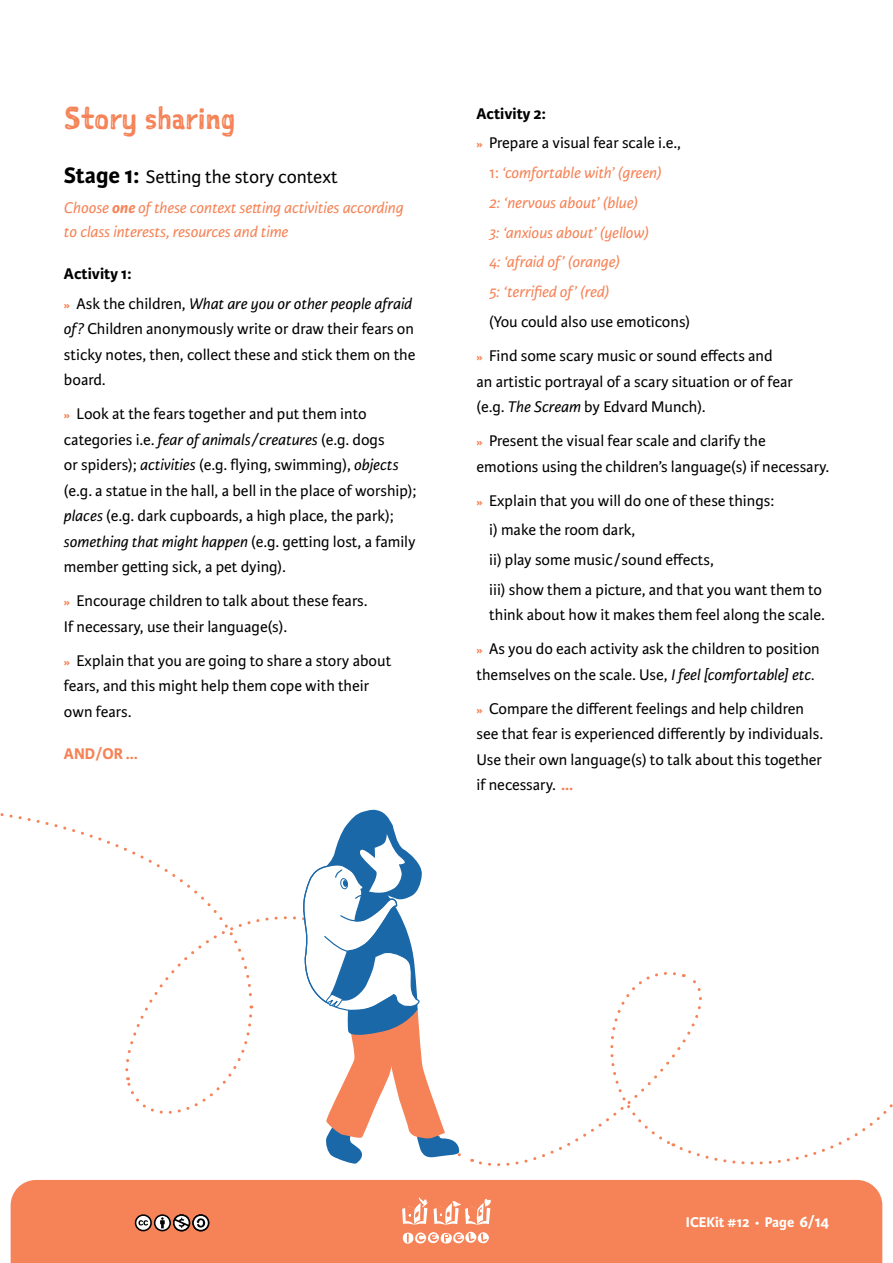
<style>
.page{position:relative;width:893px;height:1263px;background:#fff}
.page>*{position:absolute;margin:0;border:0;box-sizing:border-box;transform-origin:0 0}
.t1{font:30px "Sketchnote Square";color:#f58357}
.t2{font:19.5px "Karmina Sans";color:#000}
.t3{font:16.5px/25.5px "Karmina Sans";color:#000}
.t4{font:italic 16.5px/24px "Karmina Sans";color:#f58357}
.t5{font:italic 16.5px/29.7px "Karmina Sans";color:#000}
.t6{font:700 16.5px "Karmina Sans";color:#000}
.t7{font:700 16.5px "Karmina Sans";color:#f58357}
.t8{font:700 15px "Karmina Sans";color:#fff}
.s1{font-weight:700;font-size:24px}
.s2{font-weight:700}
.s3{font-weight:700;font-style:normal}
.s4{font-weight:700;font-style:normal;font-size:12px;color:#f58357}
.s5{font-style:normal}
.s6{font-style:italic}
.s7{font-weight:700;font-size:12px;color:#f58357}
.s8{font-weight:700;color:#f58357}
.s9{font-weight:400;font-size:12px}
.s10{font-size:16.5px}
</style>
<div class="page">
<div style="left:11px;top:1180px;width:871px;height:83px;background:#f58357"></div>
<svg style="left:135px;top:1214px;width:74px;height:17px"></svg>
<svg style="left:402px;top:1197px;width:26px;height:28px"></svg>
<svg style="left:434px;top:1198px;width:57px;height:27px"></svg>
<svg style="left:402px;top:1232px;width:87px;height:12px"></svg>
<svg style="left:477px;top:1138px;width:102px;height:47px"></svg>
<svg style="left:579px;top:972px;width:314px;height:217px"></svg>
<svg style="left:124px;top:809px;width:349px;height:355px"></svg>
<h1 class="t1" style="left:64px;top:98px;width:173px">Story sharing</h1>
<p class="t2" style="left:64px;top:166px;width:275px"><span class="s1">Stage 1:</span> Setting the story context</p>
<p class="t4" style="left:64px;top:196px;width:341px">Choose <span class="s2">one</span> of these context setting activities according to class interests, resources and time</p>
<p class="t5" style="left:64px;top:259px;width:350px"><span class="s3">Activity 1:<br></span><span class="s4">»</span> <span class="s5">Ask the children,</span> What are you or other people afraid</p>
<p class="t3" style="left:64px;top:317px;width:353px;text-align:justify"><span class="s6">of?</span> Children anonymously write or draw their fears on sticky notes, then, collect these and stick them on the board.</p>
<p class="t3" style="left:64px;top:402px;width:354px"><span class="s7">»</span> Look at the fears together and put them into categories i.e. <span class="s6">fear of animals/creatures</span> (e.g. dogs<br>or spiders); <span class="s6">activities</span> (e.g. flying, swimming), <span class="s6">objects </span>(e.g. a statue in the hall, a bell in the place of worship); <span class="s6">places</span> (e.g. dark cupboards, a high place, the park); <span class="s6">something that might happen</span> (e.g. getting lost, a family member getting sick, a pet dying).</p>
<p class="t3" style="left:64px;top:589px;width:305px"><span class="s7">»</span> Encourage children to talk about these fears.<br>If necessary, use their language(s).</p>
<p class="t3" style="left:64px;top:648px;width:329px"><span class="s7">»</span> Explain that you are going to share a story about fears, and this might help them cope with their own fears.</p>
<p class="t7" style="left:64px;top:745px;width:75px">AND/OR ...</p>
<p class="t6" style="left:476px;top:104px;width:71px">Activity 2:</p>
<p class="t3" style="left:477px;top:131px;width:206px"><span class="s7">»</span> Prepare a visual fear scale i.e.,</p>
<p class="t4" style="left:489px;top:161px;width:174px"><span class="s5">1:</span> ‘comfortable with’ (green)</p>
<p class="t4" style="left:489px;top:191px;width:150px">2: ‘nervous about’ (blue)</p>
<p class="t4" style="left:489px;top:221px;width:161px">3: ‘anxious about’ (yellow)</p>
<p class="t4" style="left:489px;top:250px;width:132px">4: ‘afraid of’ (orange)</p>
<p class="t4" style="left:489px;top:280px;width:121px">5: ‘terrified of’ (red)</p>
<p class="t3" style="left:477px;top:305px;width:298px;line-height:34px;text-indent:13px">(You could also use emoticons)<br><span class="s7">»</span> Find some scary music or sound effects and</p>
<p class="t3" style="left:476px;top:369px;width:318px">an artistic portrayal of a scary situation or of fear (e.g. <span class="s6">The Scream</span> by Edvard Munch).</p>
<p class="t3" style="left:476px;top:428px;width:354px"><span class="s7">»</span> Present the visual fear scale and clarify the emotions using the children’s language(s) if necessary.</p>
<p class="t3" style="left:489px;top:486px;width:334px;line-height:29.7px;text-indent:-13px"><span class="s7">»</span> Explain that you will do one of these things:<br>i) make the room dark,<br>ii) play some music /sound effects,<br>iii) show them a picture, and that you want them to</p>
<p class="t3" style="left:477px;top:598px;width:350px;line-height:34px;text-indent:13px">think about how it makes them feel along the scale. <span class="s7">»</span> As you do each activity ask the children to position</p>
<p class="t3" style="left:476px;top:658px;width:340px;line-height:34px">themselves on the scale. Use, <span class="s6">I feel [comfortable] etc. </span><span class="s7">»</span> Compare the different feelings and help children</p>
<p class="t3" style="left:476px;top:721px;width:348px;text-align:justify">see that fear is experienced differently by individuals.<br>Use their own language(s) to talk about this together if necessary. <span class="s8">...</span></p>
<p class="t8" style="left:686px;top:1214px;width:145px">ICEKit #12 <span class="s9">•</span> Page <span class="s10">6/14</span></p>
</div>
